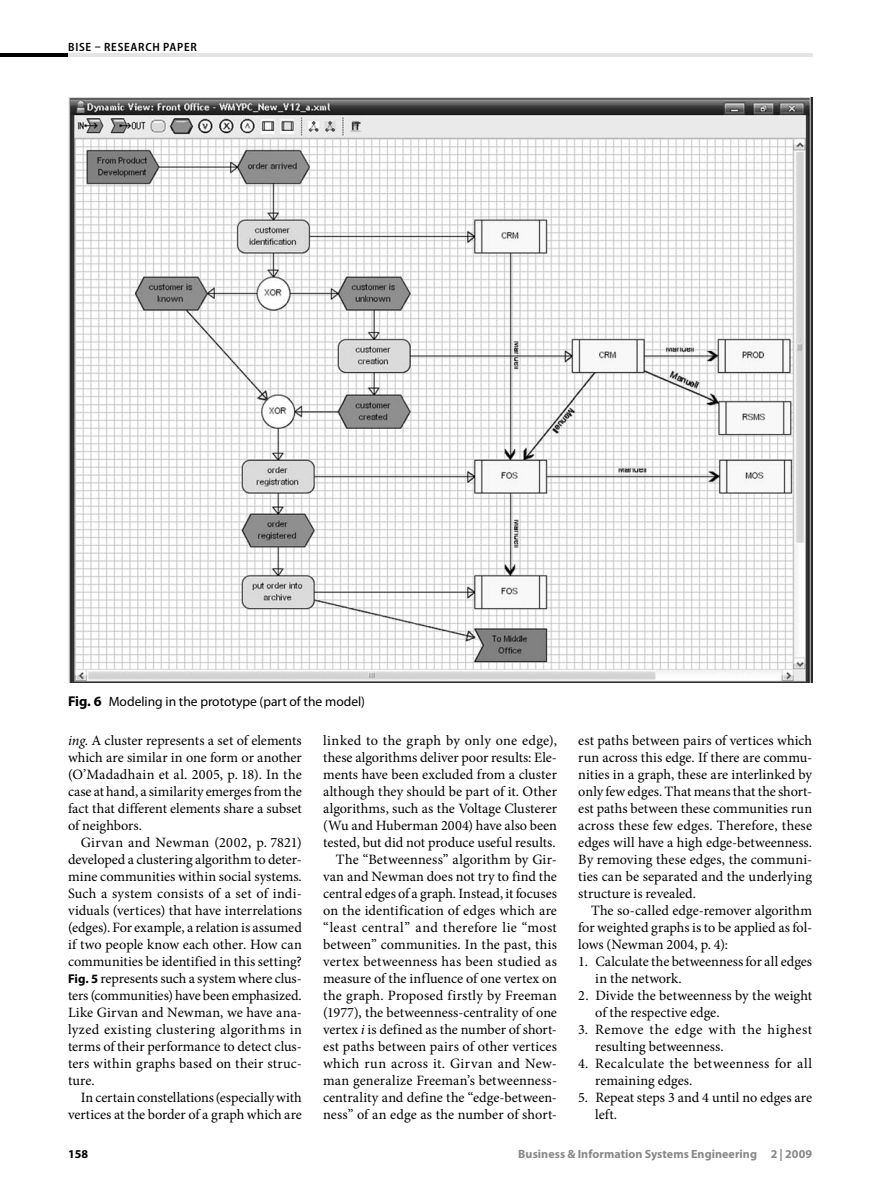
<style>
.page{position:relative;width:893px;height:1187px;background:#fff}
.page>*{position:absolute;margin:0;border:0;box-sizing:border-box;transform-origin:0 0}
.acg_grundtext{font:14.25px/17px "Minion Pro";color:#000;text-align:justify}
.ads_aufzaehlung{font:14.25px/17px "Minion Pro";letter-spacing:.015em;color:#000}
.aea_aufzaehlung_erst{font:14.25px/17px "Minion Pro";color:#000}
.aea_aufzaehlung_letz{font:14.25px/17px "Minion Pro";color:#000}
.baa_bildunterschrift{font:13.5px "Myriad Pro";color:#000}
.t1{font:700 12px "Myriad Pro";letter-spacing:.005em;color:#878889}
.t2{font:600 semi-condensed 12px "Myriad Pro";letter-spacing:.06em;color:#000}
.t3{font:700 12px "Myriad Pro";color:#000}
.s1{font-weight:700;font-size:14.25px}
.s2{font-style:italic}
.s3{font-family:"Myriad Pro";font-weight:700;font-size:12.75px}
</style>
<div class="page">
<hr style="left:68px;top:53px;width:744px;height:4px;background:#e3e4e4">
<hr style="left:0;top:53px;width:68px;height:4px;background:#000">
<img style="left:68px;top:98px;width:744px;height:584px">
<p class="t2" style="left:68px;top:40px;width:130px">BISE – RESEARCH PAPER</p>
<p class="baa_bildunterschrift" style="left:68px;top:693px;width:299px"><span class="s1">Fig. 6</span> Modeling in the prototype (part of the model)</p>
<p class="acg_grundtext" style="left:68px;top:731px;width:235px"><span class="s2">ing</span>. A cluster represents a set of elements which are similar in one form or another (O’Madadhain et al. 2005, p. 18). In the case at hand, a similarity emerges from the fact that different elements share a subset of neighbors.</p>
<p class="acg_grundtext" style="left:68px;top:833px;width:235px;text-indent:13px">Girvan and Newman (2002, p. 7821) developed a clustering algorithm to deter&shy;mine communities within social systems.<br>Such a system consists of a set of indi&shy;viduals (vertices) that have interrelations (edges). For example, a relation is assumed if two people know each other. How can communities be identified in this setting?<br><span class="s3">Fig. 5</span> represents such a system where clus&shy;ters (communities) have been emphasized.<br>Like Girvan and Newman, we have ana&shy;lyzed existing clustering algorithms in terms of their performance to detect clus&shy;ters within graphs based on their struc&shy;ture.</p>
<p class="acg_grundtext" style="left:68px;top:1088px;width:235px;text-align:right">In certain constellations (especially with vertices at the border of a graph which are</p>
<p class="acg_grundtext" style="left:323px;top:731px;width:235px">linked to the graph by only one edge), these algorithms deliver poor results: Ele&shy;ments have been excluded from a cluster although they should be part of it. Other algorithms, such as the Voltage Clusterer (Wu and Huberman 2004) have also been tested, but did not produce useful results.</p>
<p class="acg_grundtext" style="left:323px;top:850px;width:235px;text-indent:13px">The “Betweenness” algorithm by Gir&shy;van and Newman does not try to find the central edges of a graph. Instead, it focuses on the identification of edges which are “least central” and therefore lie “most between” communities. In the past, this vertex betweenness has been studied as measure of the influence of one vertex on the graph. Proposed firstly by Freeman (1977), the betweenness-centrality of one vertex <span class="s2">i</span> is defined as the number of short&shy;est paths between pairs of other vertices which run across it. Girvan and New&shy;man generalize Freeman’s betweenness&shy;centrality and define the “edge-between&shy;ness” of an edge as the number of short-</p>
<p class="acg_grundtext" style="left:578px;top:731px;width:235px">est paths between pairs of vertices which run across this edge. If there are commu&shy;nities in a graph, these are interlinked by only few edges. That means that the short&shy;est paths between these communities run across these few edges. Therefore, these edges will have a high edge-betweenness.<br>By removing these edges, the communi&shy;ties can be separated and the underlying structure is revealed.</p>
<p class="acg_grundtext" style="left:578px;top:901px;width:235px;text-indent:13px">The so-called edge-remover algorithm for weighted graphs is to be applied as fol&shy;lows (Newman 2004, p. 4):</p>
<p class="aea_aufzaehlung_erst" style="left:595px;top:952px;width:218px;text-indent:-17px">1. Calculate the betweenness for all edges in the network.</p>
<p class="ads_aufzaehlung" style="left:595px;top:986px;width:218px;text-indent:-17px">2. Divide the betweenness by the weight of the respective edge.</p>
<p class="ads_aufzaehlung" style="left:595px;top:1020px;width:218px;text-indent:-17px">3. Remove the edge with the highest resulting betweenness.</p>
<p class="ads_aufzaehlung" style="left:595px;top:1054px;width:218px;text-indent:-17px">4. Recalculate the betweenness for all remaining edges.</p>
<p class="aea_aufzaehlung_letz" style="left:595px;top:1088px;width:218px;text-indent:-17px">5. Repeat steps 3 and 4 until no edges are left.</p>
<p class="t3" style="left:68px;top:1145px;width:21px">158</p>
<p class="t1" style="left:518px;top:1145px;width:295px">Business &amp; Information Systems Engineering 2 | 2009</p>
</div>
